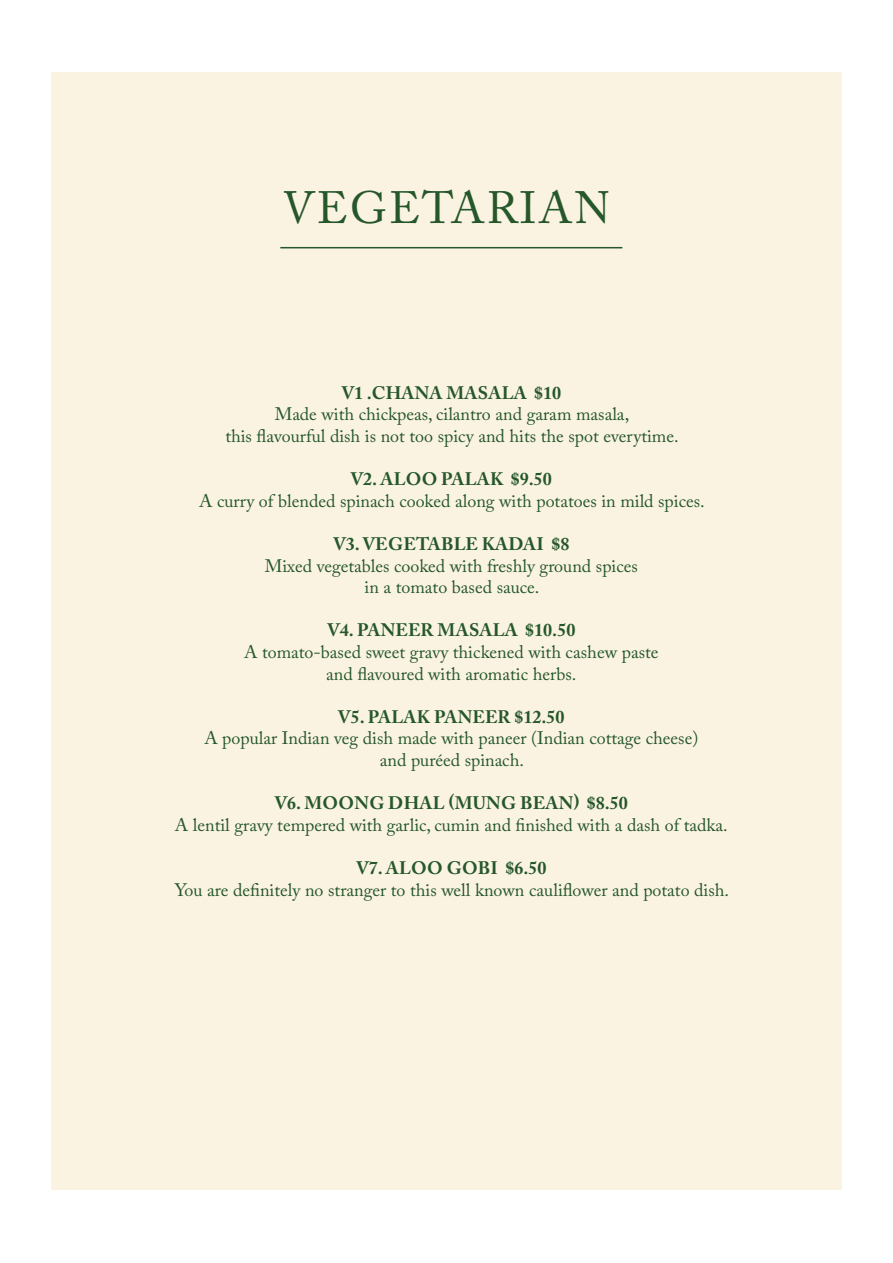
<style>
.page{position:relative;width:893px;height:1263px;background:#fff}
.page>*{position:absolute;margin:0;border:0;box-sizing:border-box;transform-origin:0 0}
.t1{font:45px "Adobe Caslon Pro";letter-spacing:.05em;color:#25572a}
.t2{font:18px/21.6px "Adobe Caslon Pro";color:#25572a;text-align:center}
.t3{font:700 18px "Adobe Caslon Pro";letter-spacing:.015em;color:#25572a}
</style>
<div class="page">
<div style="left:51px;top:73px;width:790px;height:1117px;background:#fbf3e2"></div>
<hr style="left:280px;top:247px;width:342px;height:1px;background:#25572a">
<h1 class="t1" style="left:283px;top:181px;width:329px">VEGETARIAN</h1>
<p class="t3" style="left:342px;top:382px;width:221px">V1 .CHANA MASALA $10</p>
<p class="t2" style="left:225px;top:403px;width:455px">Made with chickpeas, cilantro and garam masala,<br>this flavourful dish is not too spicy and hits the spot everytime.</p>
<p class="t3" style="left:351px;top:468px;width:203px">V2. ALOO PALAK $9.50</p>
<p class="t2" style="left:199px;top:490px;width:507px">A curry of blended spinach cooked along with potatoes in mild spices.</p>
<p class="t3" style="left:333px;top:533px;width:238px">V3. VEGETABLE KADAI $8</p>
<p class="t2" style="left:265px;top:554px;width:375px">Mixed vegetables cooked with freshly ground spices in a tomato based sauce.</p>
<p class="t3" style="left:327px;top:619px;width:249px">V4. PANEER MASALA $10.50</p>
<p class="t2" style="left:244px;top:641px;width:416px">A tomato-based sweet gravy thickened with cashew paste and flavoured with aromatic herbs.</p>
<p class="t3" style="left:338px;top:706px;width:228px">V5. PALAK PANEER $12.50</p>
<p class="t2" style="left:204px;top:727px;width:495px">A popular Indian veg dish made with paneer (Indian cottage cheese) and puréed spinach.</p>
<p class="t3" style="left:275px;top:792px;width:354px">V6. MOONG DHAL (MUNG BEAN) $8.50</p>
<p class="t2" style="left:175px;top:814px;width:554px">A lentil gravy tempered with garlic, cumin and finished with a dash of tadka.</p>
<p class="t3" style="left:356px;top:857px;width:192px">V7. ALOO GOBI $6.50</p>
<p class="t2" style="left:175px;top:878px;width:556px">You are definitely no stranger to this well known cauliflower and potato dish.</p>
</div>
